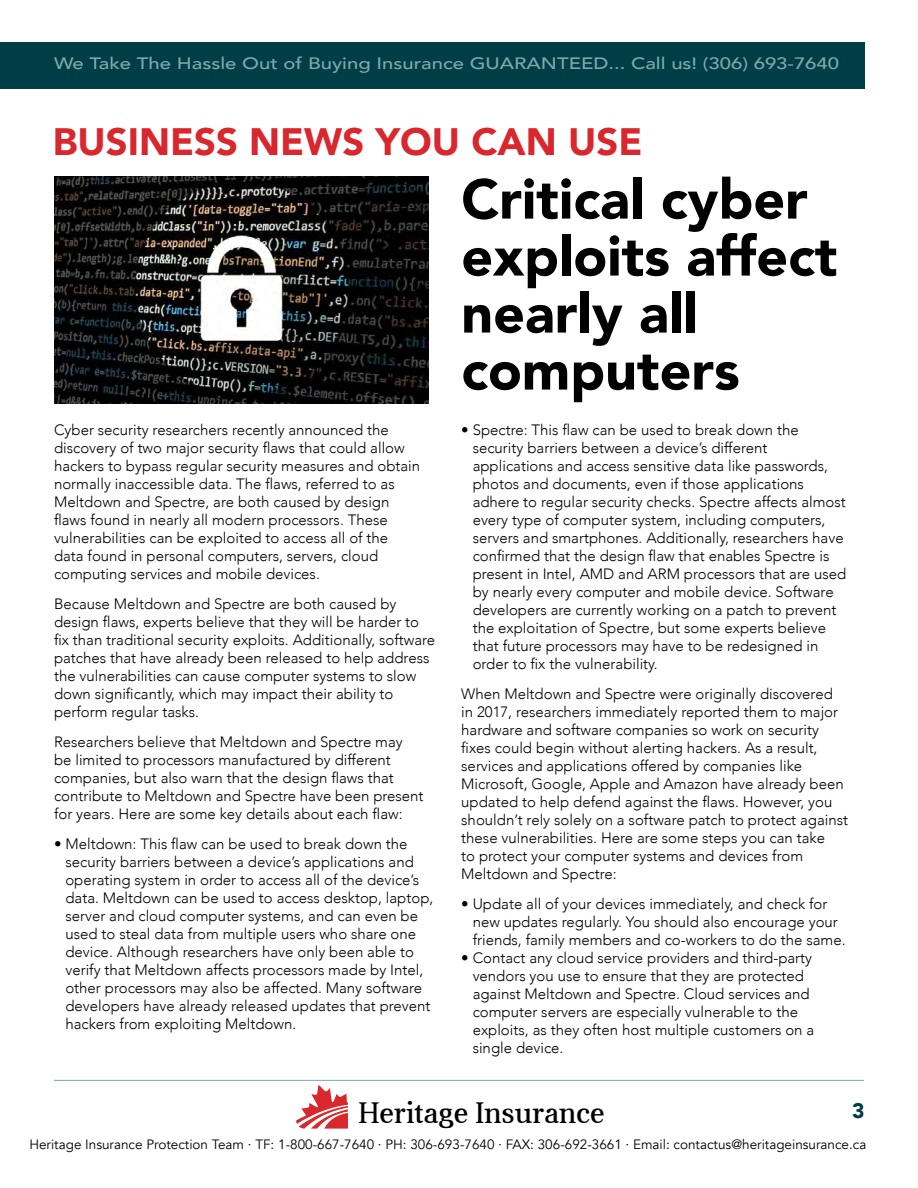
<style>
.page{position:relative;width:918px;height:1188px;background:#fff}
.page>*{position:absolute;margin:0;border:0;box-sizing:border-box;transform-origin:0 0}
.t1{font:900 55.5px/57px "Avenir";color:#000}
.t2{font:900 38.1px "Avenir";color:#d9272d}
.t3{font:30.45px "Aver";color:#17181b}
.t4{font:900 21px "Avenir";color:#003e45}
.t5{font:500 16.5px "Avenir";color:#7ea8ad;scale:1.23 1}
.t6{font:300 15px/18px "Avenir";color:#000}
.t7{font:13.5px "Avenir";color:#000}
</style>
<div class="page">
<img style="left:54px;top:176px;width:375px;height:228px">
<hr style="left:54px;top:1080px;width:810px;height:1px;background:#7ea8ad">
<div style="left:0;top:42px;width:864px;height:47px;background:#003e45"></div>
<svg style="left:296px;top:1085px;width:52px;height:44px"></svg>
<p class="t5" style="left:54px;top:49px;width:640px">We Take The Hassle Out of Buying Insurance GUARANTEED... Call us! (306) 693-7640</p>
<p class="t2" style="left:53px;top:109px;width:591px">BUSINESS NEWS YOU CAN USE</p>
<p class="t6" style="left:54px;top:420px;width:368px">Cyber security researchers recently announced the discovery of two major security flaws that could allow hackers to bypass regular security measures and obtain normally inaccessible data. The flaws, referred to as Meltdown and Spectre, are both caused by design flaws found in nearly all modern processors. These vulnerabilities can be exploited to access all of the data found in personal computers, servers, cloud computing services and mobile devices.</p>
<p class="t6" style="left:54px;top:594px;width:383px">Because Meltdown and Spectre are both caused by design flaws, experts believe that they will be harder to fix than traditional security exploits. Additionally, software patches that have already been released to help address the vulnerabilities can cause computer systems to slow down significantly, which may impact their ability to perform regular tasks.</p>
<p class="t6" style="left:54px;top:732px;width:371px">Researchers believe that Meltdown and Spectre may be limited to processors manufactured by different companies, but also warn that the design flaws that contribute to Meltdown and Spectre have been present for years. Here are some key details about each flaw:</p>
<p class="t6" style="left:65px;top:834px;width:370px;text-indent:-11px">• Meltdown: This flaw can be used to break down the security barriers between a device’s applications and operating system in order to access all of the device’s data. Meltdown can be used to access desktop, laptop, server and cloud computer systems, and can even be used to steal data from multiple users who share one device. Although researchers have only been able to verify that Meltdown affects processors made by Intel, other processors may also be affected. Many software developers have already released updates that prevent hackers from exploiting Meltdown.</p>
<p class="t1" style="left:461px;top:169px;width:348px">Critical cyber</p>
<p class="t1" style="left:461px;top:226px;width:378px">exploits affect</p>
<p class="t1" style="left:461px;top:283px;width:280px">nearly all computers</p>
<p class="t6" style="left:473px;top:420px;width:375px;text-indent:-11px">• Spectre: This flaw can be used to break down the security barriers between a device’s different applications and access sensitive data like passwords, photos and documents, even if those applications adhere to regular security checks. Spectre affects almost every type of computer system, including computers, servers and smartphones. Additionally, researchers have confirmed that the design flaw that enables Spectre is present in Intel, AMD and ARM processors that are used by nearly every computer and mobile device. Software developers are currently working on a patch to prevent the exploitation of Spectre, but some experts believe that future processors may have to be redesigned in order to fix the vulnerability.</p>
<p class="t6" style="left:461px;top:684px;width:388px">When Meltdown and Spectre were originally discovered in 2017, researchers immediately reported them to major hardware and software companies so work on security fixes could begin without alerting hackers. As a result, services and applications offered by companies like Microsoft, Google, Apple and Amazon have already been updated to help defend against the flaws. However, you shouldn’t rely solely on a software patch to protect against these vulnerabilities. Here are some steps you can take<br>to protect your computer systems and devices from Meltdown and Spectre:</p>
<p class="t6" style="left:473px;top:894px;width:374px;text-indent:-11px">• Update all of your devices immediately, and check for new updates regularly. You should also encourage your friends, family members and co-workers to do the same.</p>
<p class="t6" style="left:473px;top:948px;width:343px;text-indent:-11px">• Contact any cloud service providers and third-party vendors you use to ensure that they are protected against Meltdown and Spectre. Cloud services and computer servers are especially vulnerable to the exploits, as they often host multiple customers on a single device.</p>
<p class="t3" style="left:358px;top:1097px;width:250px">Heritage Insurance</p>
<p class="t7" style="left:29px;top:1136px;width:839px">Heritage Insurance Protection Team · TF: 1-800-667-7640 · PH: 306-693-7640 · FAX: 306-692-3661 · Email: contactus@heritageinsurance.ca</p>
<p class="t4" style="left:852px;top:1093px;width:14px">3</p>
</div>
